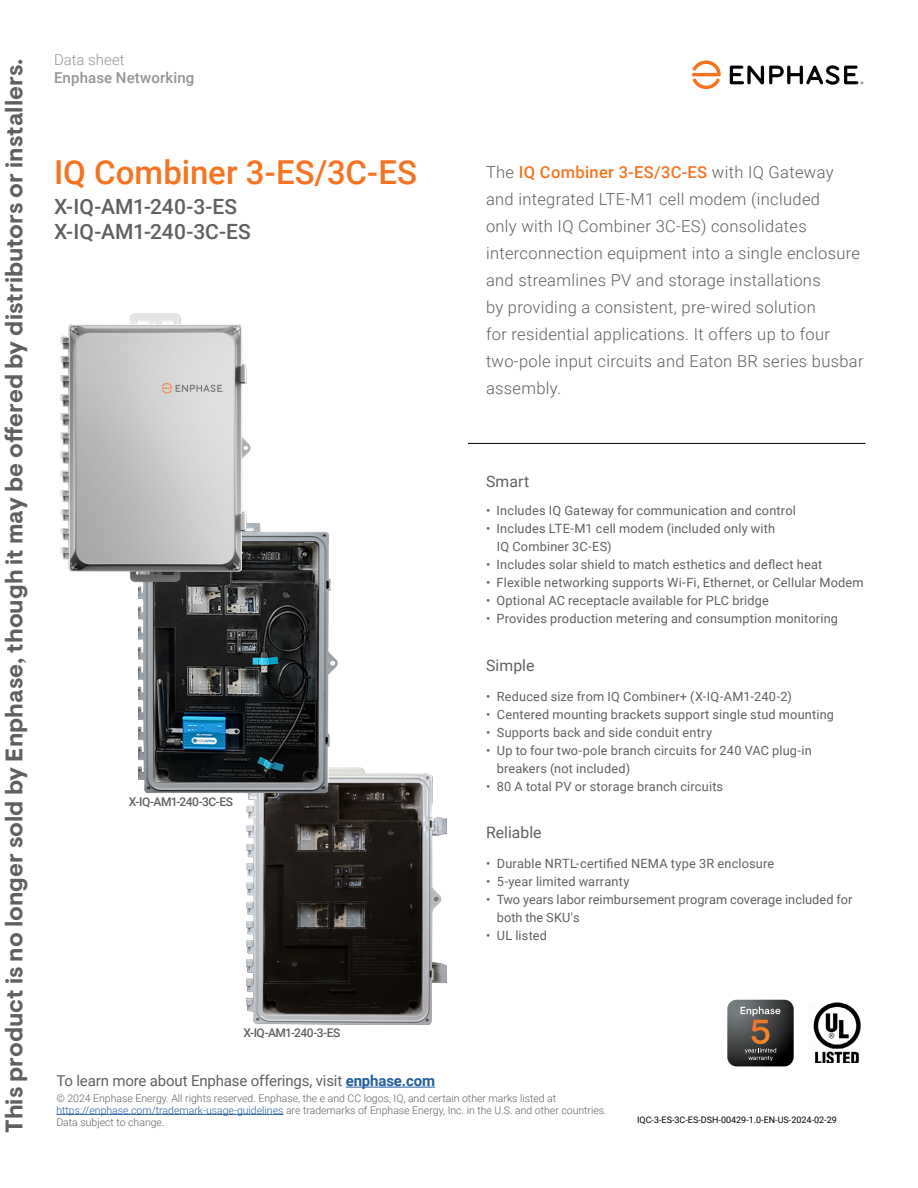
<style>
.page{position:relative;width:918px;height:1188px;background:#fff}
.page>*{position:absolute;margin:0;border:0;box-sizing:border-box;transform-origin:0 0}
.t1{font:500 33px "Roboto";color:#f47421}
.t2{font:700 24px "Enphase Visuelt";color:#5f6062}
.t3{font:500 21px/25.2px "Roboto";color:#5f6062}
.t4{font:300 16.5px/27px "Roboto";letter-spacing:.02em;color:#5f6062}
.t5{font:15.75px "Roboto";letter-spacing:.005em;color:#5f6062}
.t6{font:15px "Roboto";letter-spacing:-.01em;color:#5f6062}
.t7{font:500 15px "Roboto";letter-spacing:.01em;color:#939598}
.t8{font:300 15px "Roboto";color:#939598}
.t9{font:12.75px/18px "Roboto";letter-spacing:.015em;color:#5f6062}
.t10{font:500 12px "Roboto";letter-spacing:-.04em;color:#5f6062}
.t11{font:300 10.5px/12px "Roboto";color:#5f6062}
.t12{font:9px "Roboto";color:#000}
.s1{font-weight:500;color:#f47421}
.s2{font-weight:700;color:#215e9e}
.s3{color:#215e9e}
</style>
<div class="page">
<img style="left:246px;top:767px;width:201px;height:258px">
<hr style="left:468px;top:443px;width:397px;height:1px;background:#000">
<img style="left:813px;top:1002px;width:48px;height:61px">
<img style="left:138px;top:523px;width:200px;height:271px">
<img style="left:60px;top:313px;width:192px;height:270px">
<hr style="left:346px;top:1087px;width:89px;height:1px;background:#215e9e">
<hr style="left:56px;top:1114px;width:227px;height:1px;background:#215e9e">
<svg style="left:692px;top:60px;width:29px;height:29px"></svg>
<svg style="left:730px;top:65px;width:133px;height:20px"></svg>
<svg style="left:727px;top:1000px;width:67px;height:66px;background:#48494a"></svg>
<svg style="left:751px;top:1020px;width:19px;height:24px"></svg>
<h2 class="t2" style="left:0;top:1133px;width:1076px;rotate:-90deg">This product is no longer sold by Enphase, though it may be offered by distributors or installers.</h2>
<p class="t8" style="left:54px;top:49px;width:72px">Data sheet</p>
<p class="t7" style="left:54px;top:67px;width:142px">Enphase Networking</p>
<h1 class="t1" style="left:54px;top:149px;width:365px">IQ Combiner 3-ES/3C-ES</h1>
<h3 class="t3" style="left:54px;top:193px;width:198px">X-IQ-AM1-240-3-ES<br>X-IQ-AM1-240-3C-ES</h3>
<p class="t10" style="left:129px;top:794px;width:106px">X-IQ-AM1-240-3C-ES</p>
<p class="t10" style="left:244px;top:1024px;width:98px">X-IQ-AM1-240-3-ES</p>
<p class="t4" style="left:486px;top:158px;width:379px">The <span class="s1">IQ Combiner 3-ES/3C-ES</span> with IQ Gateway and integrated LTE-M1 cell modem (included<br>only with IQ Combiner 3C-ES) consolidates interconnection equipment into a single enclosure and streamlines PV and storage installations<br>by providing a consistent, pre-wired solution<br>for residential applications. It offers up to four two-pole input circuits and Eaton BR series busbar assembly.</p>
<p class="t5" style="left:486px;top:470px;width:45px">Smart</p>
<p class="t9" style="left:486px;top:501px;width:311px">• Includes IQ Gateway for communication and control</p>
<p class="t9" style="left:497px;top:519px;width:280px;text-indent:-11px">• Includes LTE-M1 cell modem (included only with<br>IQ Combiner 3C-ES)</p>
<p class="t9" style="left:486px;top:555px;width:338px">• Includes solar shield to match esthetics and deflect heat</p>
<p class="t9" style="left:486px;top:573px;width:379px">• Flexible networking supports Wi-Fi, Ethernet, or Cellular Modem</p>
<p class="t9" style="left:486px;top:591px;width:284px">• Optional AC receptacle available for PLC bridge</p>
<p class="t9" style="left:486px;top:609px;width:354px">• Provides production metering and consumption monitoring</p>
<p class="t5" style="left:486px;top:654px;width:50px">Simple</p>
<p class="t9" style="left:486px;top:687px;width:307px">• Reduced size from IQ Combiner+ (X-IQ-AM1-240-2)</p>
<p class="t9" style="left:486px;top:705px;width:350px">• Centered mounting brackets support single stud mounting</p>
<p class="t9" style="left:486px;top:723px;width:228px">• Supports back and side conduit entry</p>
<p class="t9" style="left:497px;top:741px;width:317px;text-indent:-11px">• Up to four two-pole branch circuits for 240 VAC plug-in breakers (not included)</p>
<p class="t9" style="left:486px;top:777px;width:239px">• 80 A total PV or storage branch circuits</p>
<p class="t5" style="left:486px;top:822px;width:57px">Reliable</p>
<p class="t9" style="left:486px;top:854px;width:290px">• Durable NRTL-certified NEMA type 3R enclosure</p>
<p class="t9" style="left:486px;top:872px;width:145px">• 5-year limited warranty</p>
<p class="t9" style="left:497px;top:890px;width:357px;text-indent:-11px">• Two years labor reimbursement program coverage included for both the SKU's</p>
<p class="t9" style="left:486px;top:926px;width:63px">• UL listed</p>
<p class="t6" style="left:56px;top:1070px;width:380px">To learn more about Enphase offerings, visit <span class="s2">enphase.com</span></p>
<p class="t11" style="left:56px;top:1091px;width:552px">© 2024 Enphase Energy. All rights reserved. Enphase, the e and CC logos, IQ, and certain other marks listed at <span class="s3">https://enphase.com/trademark-usage-guidelines</span> are trademarks of Enphase Energy, Inc. in the U.S. and other countries.<br>Data subject to change.</p>
<p class="t12" style="left:637px;top:1113px;width:201px">IQC-3-ES-3C-ES-DSH-00429-1.0-EN-US-2024-02-29</p>
</div>
